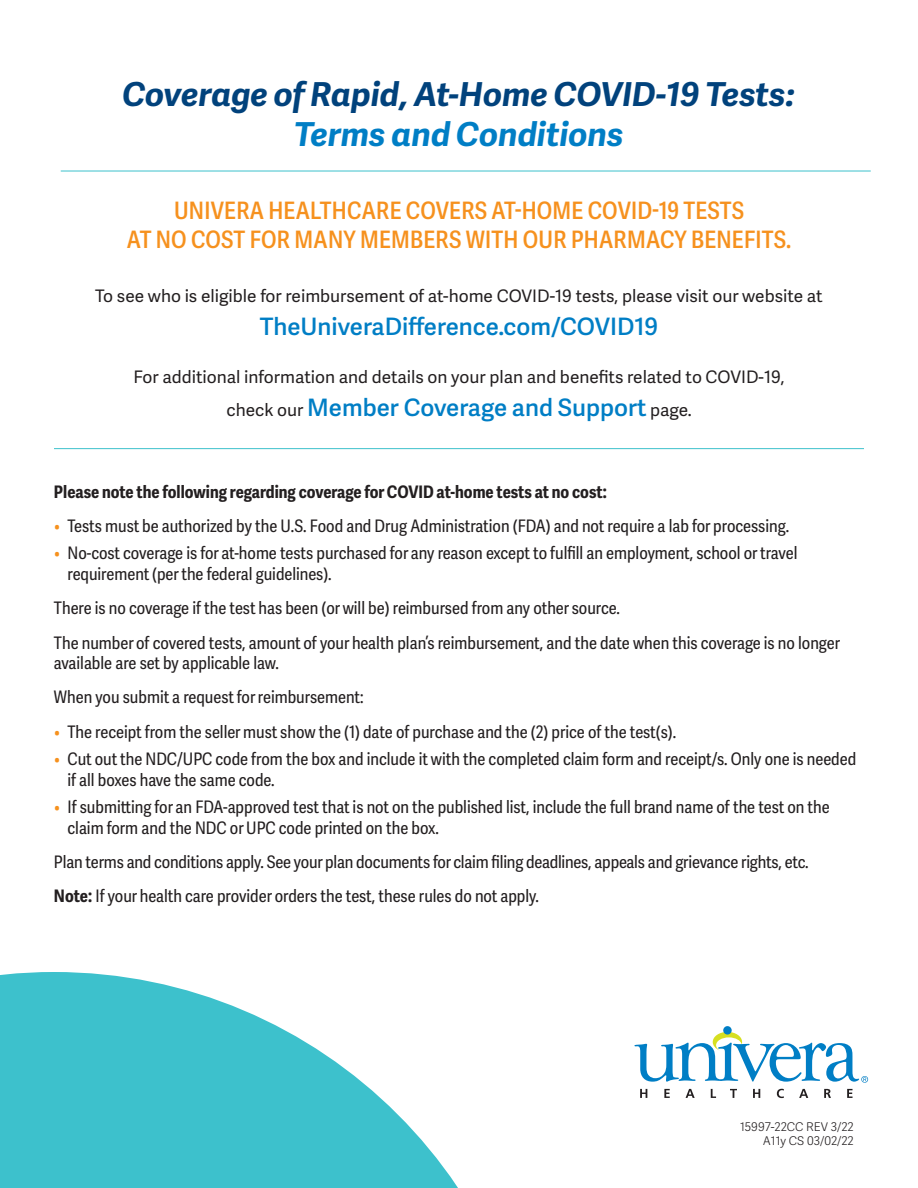
<style>
.page{position:relative;width:918px;height:1188px;background:#fff}
.page>*{position:absolute;margin:0;border:0;box-sizing:border-box;transform-origin:0 0}
.t1{font:italic 700 33px/39.6px "Adelle Sans";color:#01427c;text-align:center}
.t2{font:600 24px/28.8px "Adelle Sans Cnd";letter-spacing:.01em;color:#f6911e;text-align:center}
.t3{font:24px "Adelle Sans Sb";color:#007ec5}
.t4{font:17.25px/20.7px "Adelle Sans Cnd";color:#231f20}
.t5{font:17.25px "Adelle Sans";color:#231f20}
.t6{font:700 17.25px "Adelle Sans Cnd";color:#231f20}
.t7{font:12px/14.1px "Adelle Sans Lt";color:#231f20;text-align:right}
.s1{color:#007ec5}
.s2{font-family:"Adelle Sans";font-size:17.25px;color:#231f20}
.s3{color:#f6911e}
.s4{font-weight:700}
</style>
<div class="page">
<svg style="left:0;top:972px;width:458px;height:216px;fill:#3dc1cc"></svg>
<hr style="left:54px;top:448px;width:810px;height:1px;background:#3dc1cc">
<hr style="left:61px;top:171px;width:810px;height:1px;background:#3dc1cc">
<div style="left:723px;top:1026px;width:9px;height:9px;background:#007ec5;border-radius:50%"></div>
<svg style="left:635px;top:1032px;width:233px;height:51px"></svg>
<svg style="left:640px;top:1089px;width:7px;height:9px"></svg>
<svg style="left:664px;top:1089px;width:6px;height:9px"></svg>
<svg style="left:686px;top:1089px;width:9px;height:9px"></svg>
<svg style="left:711px;top:1089px;width:5px;height:9px"></svg>
<svg style="left:730px;top:1089px;width:7px;height:9px"></svg>
<svg style="left:753px;top:1089px;width:7px;height:9px"></svg>
<svg style="left:777px;top:1089px;width:7px;height:9px"></svg>
<svg style="left:799px;top:1089px;width:9px;height:9px"></svg>
<svg style="left:824px;top:1089px;width:7px;height:9px"></svg>
<svg style="left:847px;top:1089px;width:6px;height:9px"></svg>
<h1 class="t1" style="left:122px;top:73px;width:675px">Coverage of Rapid, At-Home COVID-19 Tests:<br><span class="s1">Terms and Conditions</span></h1>
<h2 class="t2" style="left:127px;top:197px;width:666px">UNIVERA HEALTHCARE COVERS AT-HOME COVID-19 TESTS<br>AT NO COST FOR MANY MEMBERS WITH OUR PHARMACY BENEFITS.</h2>
<p class="t5" style="left:95px;top:284px;width:729px">To see who is eligible for reimbursement of at-home COVID-19 tests, please visit our website at</p>
<p class="t3" style="left:260px;top:309px;width:400px">TheUniveraDifference.com/COVID19</p>
<p class="t5" style="left:133px;top:364px;width:653px">For additional information and details on your plan and benefits related to COVID-19,</p>
<p class="t3" style="left:226px;top:390px;width:467px"><span class="s2">check our</span> Member Coverage and Support <span class="s2">page.</span></p>
<p class="t6" style="left:54px;top:481px;width:555px">Please note the following regarding coverage for COVID at-home tests at no cost:</p>
<p class="t4" style="left:54px;top:516px;width:737px"><span class="s3">•</span> Tests must be authorized by the U.S. Food and Drug Administration (FDA) and not require a lab for processing.</p>
<p class="t4" style="left:68px;top:544px;width:731px;text-indent:-14px"><span class="s3">•</span> No-cost coverage is for at-home tests purchased for any reason except to fulfill an employment, school or travel requirement (per the federal guidelines).</p>
<p class="t4" style="left:54px;top:592px;width:788px;line-height:34.2px">There is no coverage if the test has been (or will be) reimbursed from any other source.<br>The number of covered tests, amount of your health plan’s reimbursement, and the date when this coverage is no longer</p>
<p class="t4" style="left:54px;top:647px;width:311px;line-height:34.2px">available are set by applicable law.<br>When you submit a request for reimbursement:</p>
<p class="t4" style="left:54px;top:722px;width:624px"><span class="s3">•</span> The receipt from the seller must show the (1) date of purchase and the (2) price of the test(s).</p>
<p class="t4" style="left:68px;top:749px;width:790px;text-indent:-14px"><span class="s3">•</span> Cut out the NDC/UPC code from the box and include it with the completed claim form and receipt/s. Only one is needed if all boxes have the same code.</p>
<p class="t4" style="left:68px;top:797px;width:764px;text-indent:-14px"><span class="s3">•</span> If submitting for an FDA-approved test that is not on the published list, include the full brand name of the test on the claim form and the NDC or UPC code printed on the box.</p>
<p class="t4" style="left:54px;top:846px;width:756px;line-height:34.2px">Plan terms and conditions apply. See your plan documents for claim filing deadlines, appeals and grievance rights, etc.<br><span class="s4">Note:</span> If your health care provider orders the test, these rules do not apply.</p>
<p class="t7" style="left:740px;top:1120px;width:115px">15997-22CC REV 3/22<br>A11y CS 03/02/22</p>
</div>
